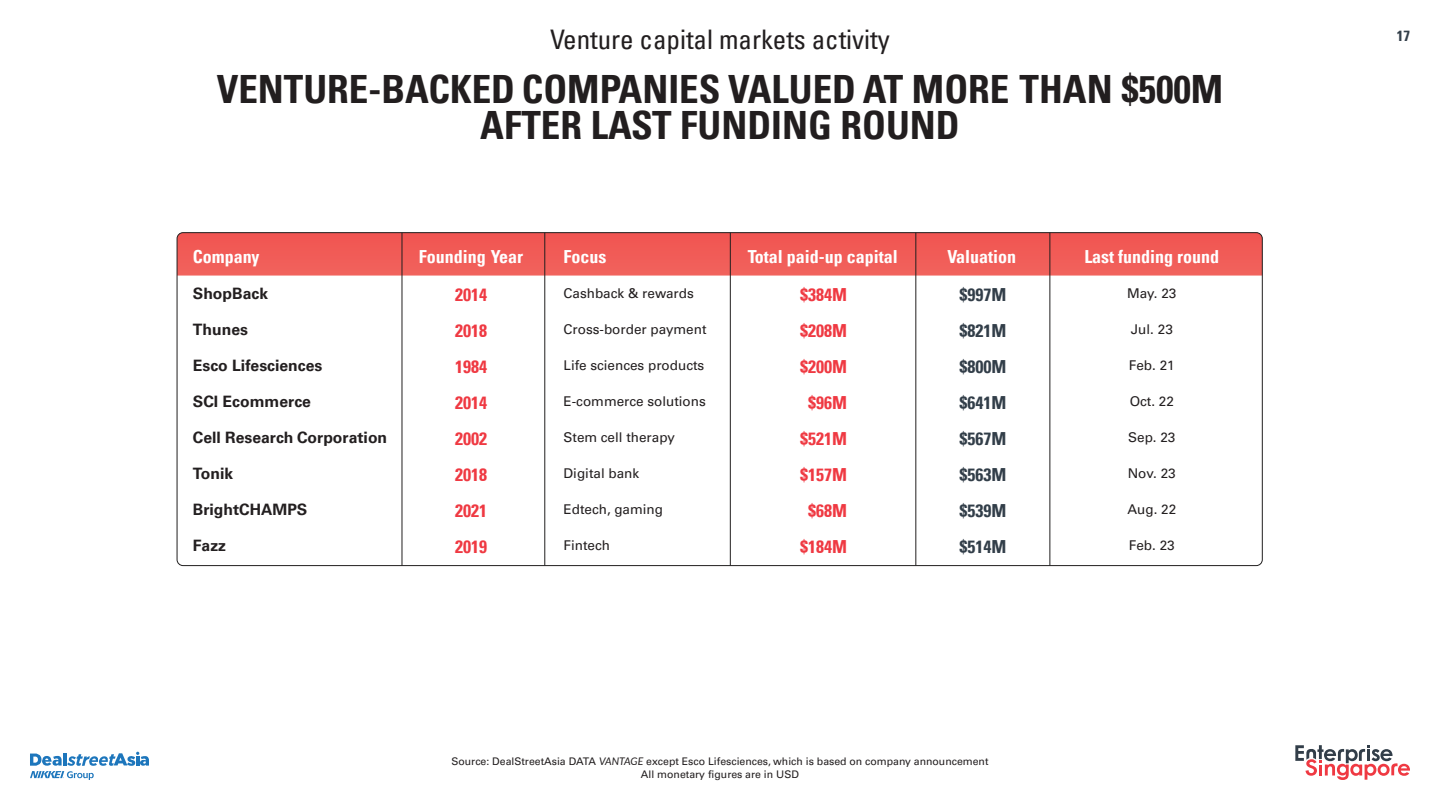
<style>
.page{position:relative;width:1440px;height:810px;background:#fff}
.page>*{position:absolute;margin:0;border:0;box-sizing:border-box;transform-origin:0 0}
.t1{font:700 condensed 39px/36px "Univers";color:#221e1f;text-align:center}
.t2{font:condensed 27px "Univers";color:#221e1f}
.t3{font:700 condensed 18px/36px "Univers";color:#ef3942;text-align:justify}
.t4{font:700 condensed 18px "Univers";color:#fff}
.t5{font:700 condensed 18px/36px "Univers";color:#323e49;text-align:justify}
.t6{font:700 15.75px "Univers";color:#231f20}
.t7{font:700 condensed 15px "Univers";color:#323e49}
.t8{font:13.5px "Univers";color:#231f20}
.t9{font:10.5px/13px "Univers";color:#221e1f;text-align:center}
.s1{font-family:"Lato";font-style:italic}
</style>
<div class="page">
<svg style="left:1295px;top:745px;width:115px;height:35px"></svg>
<svg style="left:30px;top:752px;width:119px;height:28px"></svg>
<svg style="left:177px;top:560px;width:1086px;height:6px"></svg>
<div style="left:177px;top:233px;width:1084px;height:43px;background:#f15b57"></div>
<hr style="left:402px;top:233px;width:1px;height:333px;background:#211f1f">
<hr style="left:730px;top:233px;width:1px;height:333px;background:#211f1f">
<hr style="left:544px;top:233px;width:1px;height:333px;background:#211f1f">
<hr style="left:915px;top:233px;width:1px;height:333px;background:#211f1f">
<hr style="left:1050px;top:233px;width:1px;height:333px;background:#211f1f">
<h2 class="t2" style="left:550px;top:23px;width:341px">Venture capital markets activity</h2>
<h1 class="t1" style="left:217px;top:71px;width:1008px">VENTURE-BACKED COMPANIES VALUED AT MORE THAN $500M<br>AFTER LAST FUNDING ROUND</h1>
<h3 class="t4" style="left:193px;top:246px;width:68px">Company</h3>
<h3 class="t4" style="left:419px;top:246px;width:106px">Founding Year</h3>
<h3 class="t4" style="left:564px;top:246px;width:44px">Focus</h3>
<h3 class="t4" style="left:748px;top:246px;width:152px">Total paid-up capital</h3>
<h3 class="t4" style="left:948px;top:246px;width:70px">Valuation</h3>
<h3 class="t4" style="left:1084px;top:246px;width:136px">Last funding round</h3>
<p class="t6" style="left:193px;top:284px;width:77px">ShopBack</p>
<p class="t6" style="left:193px;top:320px;width:57px">Thunes</p>
<p class="t6" style="left:193px;top:356px;width:131px">Esco Lifesciences</p>
<p class="t6" style="left:193px;top:392px;width:120px">SCI Ecommerce</p>
<p class="t6" style="left:193px;top:428px;width:196px">Cell Research Corporation</p>
<p class="t6" style="left:193px;top:464px;width:42px">Tonik</p>
<p class="t6" style="left:193px;top:500px;width:116px">BrightCHAMPS</p>
<p class="t6" style="left:193px;top:536px;width:35px">Fazz</p>
<h3 class="t3" style="left:455px;top:276px;width:33px">2014<br>2018<br>1984<br>2014<br>2002<br>2018<br>2021<br>2019</h3>
<h3 class="t3" style="left:800px;top:276px;width:48px;text-align:center">$384M $208M $200M $96M $521M $157M $68M $184M</h3>
<h3 class="t5" style="left:959px;top:276px;width:48px">$997M $821M $800M $641M $567M $563M $539M $514M</h3>
<p class="t8" style="left:564px;top:285px;width:132px">Cashback &amp; rewards</p>
<p class="t8" style="left:564px;top:321px;width:144px">Cross-border payment</p>
<p class="t8" style="left:564px;top:357px;width:142px">Life sciences products</p>
<p class="t8" style="left:564px;top:393px;width:144px">E-commerce solutions</p>
<p class="t8" style="left:564px;top:429px;width:113px">Stem cell therapy</p>
<p class="t8" style="left:564px;top:465px;width:77px">Digital bank</p>
<p class="t8" style="left:564px;top:501px;width:101px">Edtech, gaming</p>
<p class="t8" style="left:564px;top:537px;width:48px">Fintech</p>
<p class="t8" style="left:1127px;top:285px;width:51px">May. 23</p>
<p class="t8" style="left:1131px;top:321px;width:44px">Jul. 23</p>
<p class="t8" style="left:1129px;top:357px;width:47px">Feb. 21</p>
<p class="t8" style="left:1130px;top:393px;width:46px">Oct. 22</p>
<p class="t8" style="left:1128px;top:429px;width:49px">Sep. 23</p>
<p class="t8" style="left:1128px;top:465px;width:50px">Nov. 23</p>
<p class="t8" style="left:1127px;top:501px;width:50px">Aug. 22</p>
<p class="t8" style="left:1129px;top:537px;width:47px">Feb. 23</p>
<p class="t9" style="left:451px;top:754px;width:539px">Source: DealStreetAsia DATA <span class="s1">VANTAGE</span> except Esco Lifesciences, which is based on company announcement<br>All monetary figures are in USD</p>
<p class="t7" style="left:1397px;top:26px;width:15px">17</p>
</div>
